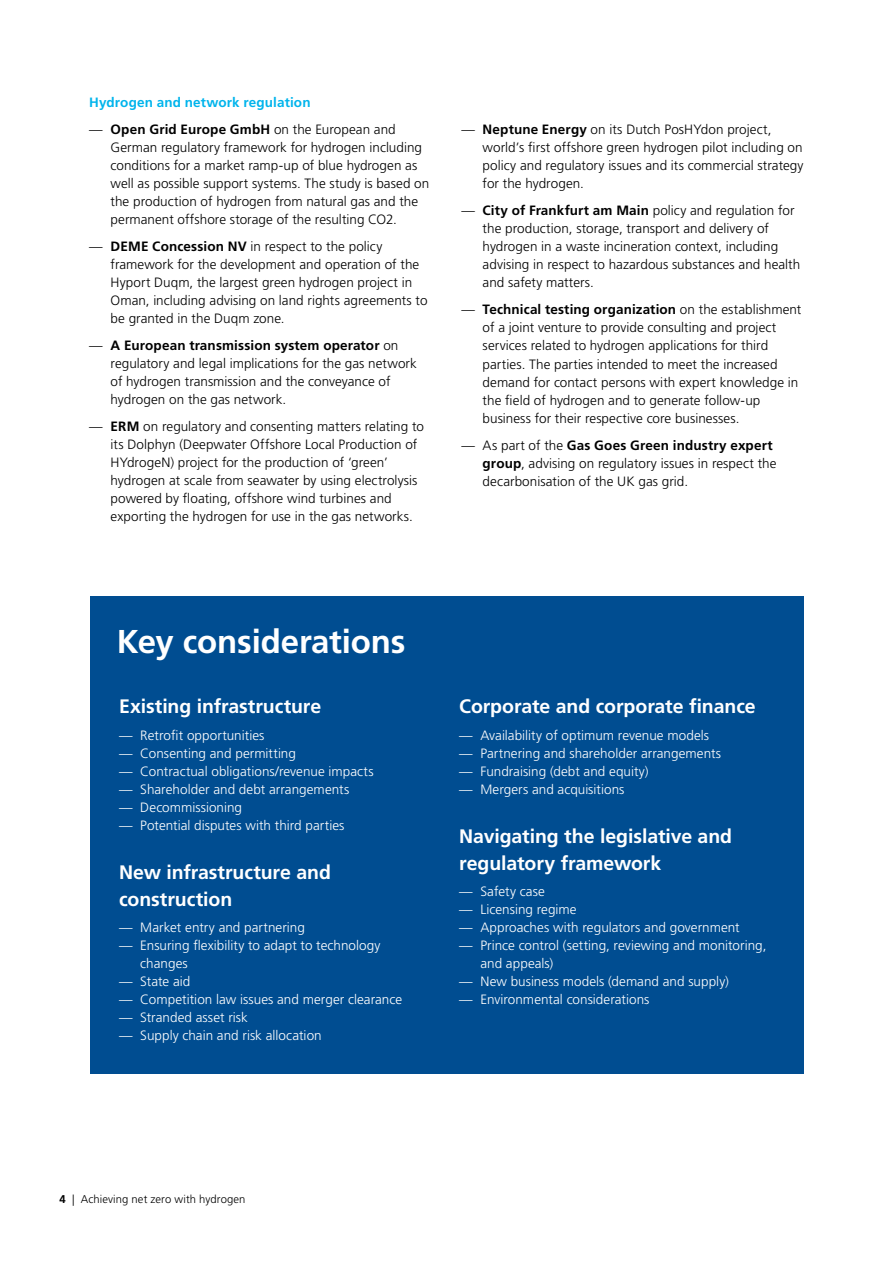
<style>
.page{position:relative;width:893px;height:1263px;background:#fff}
.page>*{position:absolute;margin:0;border:0;box-sizing:border-box;transform-origin:0 0}
.t1{font:700 33px "Frutiger LT Pro";letter-spacing:-.005em;color:#fff}
.t2{font:700 19.5px/27px "Frutiger LT Pro";letter-spacing:-.005em;color:#fff}
.t3{font:300 13.5px/18px "Frutiger LT Pro";letter-spacing:.005em;color:#000}
.t4{font:300 13.5px/18px "Frutiger LT Pro";color:#fff}
.t5{font:700 13.5px "Frutiger LT Pro";letter-spacing:.01em;color:#00b4ec}
.t6{font:300 11.25px "Frutiger LT Pro";letter-spacing:.01em;color:#000}
.s1{font-weight:700}
</style>
<div class="page">
<div style="left:90px;top:596px;width:713px;height:478px;background:#004d91"></div>
<p class="t5" style="left:89px;top:95px;width:223px">Hydrogen and network regulation</p>
<p class="t3" style="left:111px;top:121px;width:320px;text-indent:-21px">— <span class="s1">Open Grid Europe GmbH</span> on the European and German regulatory framework for hydrogen including conditions for a market ramp-up of blue hydrogen as well as possible support systems. The study is based on the production of hydrogen from natural gas and the permanent offshore storage of the resulting CO2.</p>
<p class="t3" style="left:111px;top:238px;width:318px;text-indent:-21px">— <span class="s1">DEME Concession NV</span> in respect to the policy framework for the development and operation of the Hyport Duqm, the largest green hydrogen project in Oman, including advising on land rights agreements to be granted in the Duqm zone.</p>
<p class="t3" style="left:111px;top:337px;width:308px;text-indent:-21px">— <span class="s1">A European transmission system operator</span> on regulatory and legal implications for the gas network of hydrogen transmission and the conveyance of hydrogen on the gas network.</p>
<p class="t3" style="left:111px;top:418px;width:315px;text-indent:-21px">— <span class="s1">ERM</span> on regulatory and consenting matters relating to its Dolphyn (Deepwater Offshore Local Production of HYdrogeN) project for the production of ‘green’ hydrogen at scale from seawater by using electrolysis powered by floating, offshore wind turbines and exporting the hydrogen for use in the gas networks.</p>
<p class="t3" style="left:483px;top:121px;width:322px;text-indent:-21px">— <span class="s1">Neptune Energy</span> on its Dutch PosHYdon project, world’s first offshore green hydrogen pilot including on policy and regulatory issues and its commercial strategy for the hydrogen.</p>
<p class="t3" style="left:483px;top:202px;width:319px;text-indent:-21px">— <span class="s1">City of Frankfurt am Main</span> policy and regulation for the production, storage, transport and delivery of hydrogen in a waste incineration context, including advising in respect to hazardous substances and health and safety matters.</p>
<p class="t3" style="left:483px;top:301px;width:320px;text-indent:-21px">— <span class="s1">Technical testing organization</span> on the establishment of a joint venture to provide consulting and project services related to hydrogen applications for third parties. The parties intended to meet the increased demand for contact persons with expert knowledge in the field of hydrogen and to generate follow-up business for their respective core businesses.</p>
<p class="t3" style="left:483px;top:436px;width:295px;text-indent:-21px">— As part of the <span class="s1">Gas Goes Green industry expert group</span>, advising on regulatory issues in respect the decarbonisation of the UK gas grid.</p>
<h1 class="t1" style="left:117px;top:622px;width:290px">Key considerations</h1>
<h2 class="t2" style="left:119px;top:693px;width:204px">Existing infrastructure</h2>
<p class="t4" style="left:119px;top:726px;width:147px">— Retrofit opportunities</p>
<p class="t4" style="left:119px;top:744px;width:178px">— Consenting and permitting</p>
<p class="t4" style="left:119px;top:762px;width:256px">— Contractual obligations/revenue impacts</p>
<p class="t4" style="left:119px;top:780px;width:232px">— Shareholder and debt arrangements</p>
<p class="t4" style="left:119px;top:798px;width:125px">— Decommissioning</p>
<p class="t4" style="left:119px;top:816px;width:227px">— Potential disputes with third parties</p>
<h2 class="t2" style="left:119px;top:859px;width:213px">New infrastructure and construction</h2>
<p class="t4" style="left:119px;top:919px;width:187px">— Market entry and partnering</p>
<p class="t4" style="left:140px;top:937px;width:242px;text-indent:-21px">— Ensuring flexibility to adapt to technology changes</p>
<p class="t4" style="left:119px;top:973px;width:73px">— State aid</p>
<p class="t4" style="left:119px;top:991px;width:284px">— Competition law issues and merger clearance</p>
<p class="t4" style="left:119px;top:1009px;width:130px">— Stranded asset risk</p>
<p class="t4" style="left:119px;top:1027px;width:204px">— Supply chain and risk allocation</p>
<h2 class="t2" style="left:459px;top:693px;width:298px">Corporate and corporate finance</h2>
<p class="t4" style="left:459px;top:726px;width:251px">— Availability of optimum revenue models</p>
<p class="t4" style="left:459px;top:744px;width:264px">— Partnering and shareholder arrangements</p>
<p class="t4" style="left:459px;top:762px;width:191px">— Fundraising (debt and equity)</p>
<p class="t4" style="left:459px;top:780px;width:167px">— Mergers and acquisitions</p>
<h2 class="t2" style="left:459px;top:823px;width:275px">Navigating the legislative and regulatory framework</h2>
<p class="t4" style="left:459px;top:883px;width:87px">— Safety case</p>
<p class="t4" style="left:459px;top:901px;width:119px">— Licensing regime</p>
<p class="t4" style="left:459px;top:919px;width:282px">— Approaches with regulators and government</p>
<p class="t4" style="left:480px;top:937px;width:288px;text-indent:-21px">— Prince control (setting, reviewing and monitoring, and appeals)</p>
<p class="t4" style="left:459px;top:973px;width:271px">— New business models (demand and supply)</p>
<p class="t4" style="left:459px;top:991px;width:192px">— Environmental considerations</p>
<p class="t6" style="left:60px;top:1193px;width:188px"><span class="s1">4</span> | Achieving net zero with hydrogen</p>
</div>
